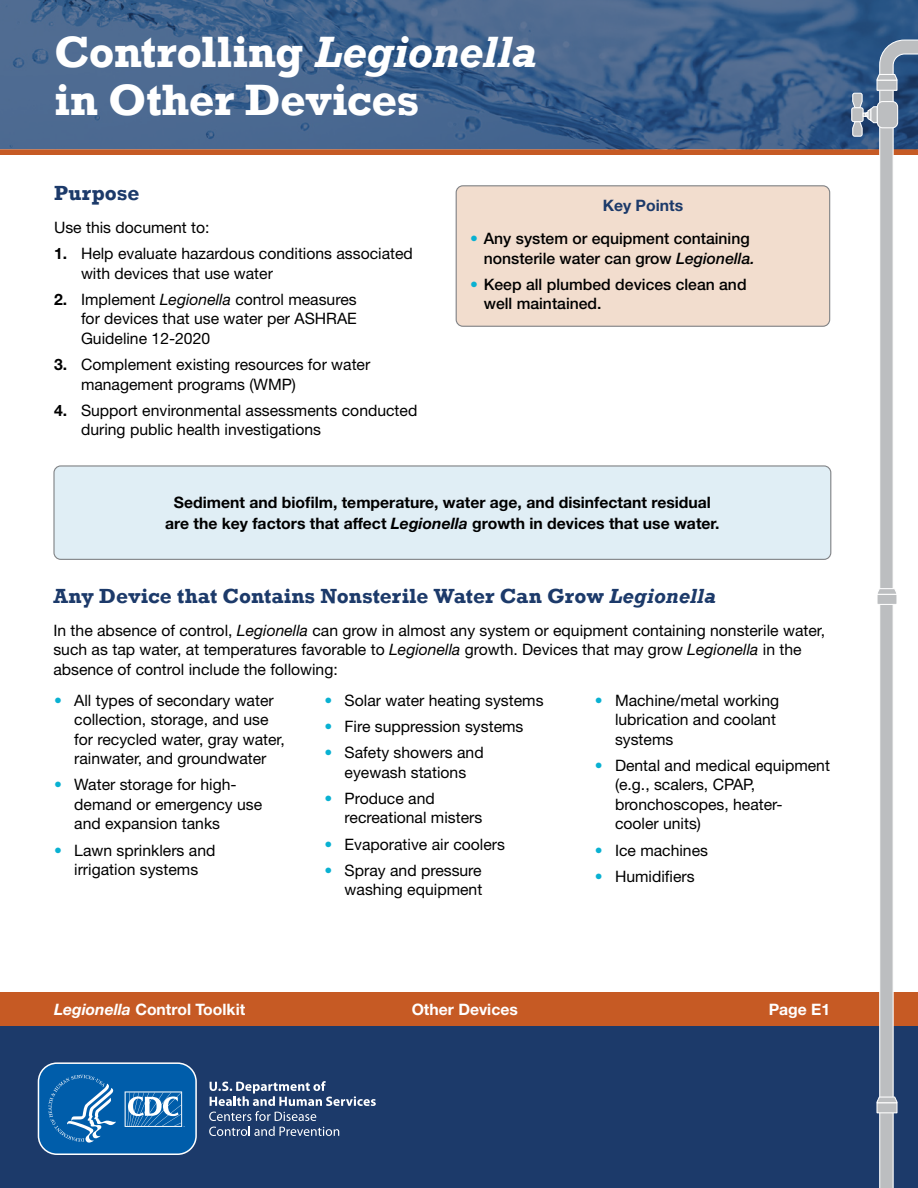
<style>
.page{position:relative;width:918px;height:1188px;background:#fff}
.page>*{position:absolute;margin:0;border:0;box-sizing:border-box;transform-origin:0 0}
.H1B{font:700 45px/48px "Rockwell";letter-spacing:-.01em;color:#fff}
.t1{font:700 21px "Rockwell";color:#1c3a6a}
.t2{font:15.75px/19.5px "Helvetica Neue LT Std";color:#000}
.P_Centered{font:700 15.75px/21px "Helvetica Neue LT Std";color:#000;text-align:center}
.t3{font:500 15.75px/19.5px "Helvetica Neue LT Std";color:#000}
.t4{font:700 15.75px "Helvetica Neue LT Std";color:#fff}
.H3_Callout{font:700 15.75px "Helvetica Neue LT Std";color:#1c3a6a}
.s1{font-style:italic}
.s2{font-weight:700}
.s3{color:#09b1d2}
</style>
<div class="page">
<div style="left:0;top:992px;width:918px;height:34px;background:#c65a24"></div>
<svg style="left:0;top:149px;width:879px;height:6px;background:#c35f2d"></svg>
<div style="left:0;top:1026px;width:918px;height:162px;background:#1c3a6a"></div>
<svg style="left:209px;top:1081px;width:167px;height:55px"></svg>
<svg style="left:37px;top:1062px;width:160px;height:93px;background:#2673b4"></svg>
<img style="left:0;top:0;width:918px;height:149px">
<svg style="left:879px;top:39px;width:39px;height:1149px"></svg>
<div style="left:877px;top:80px;width:20px;height:10px;background:#bcbec0"></div>
<div style="left:876px;top:80px;width:22px;height:11px;border:1px solid #fff"></div>
<svg style="left:876px;top:73px;width:22px;height:8px"></svg>
<div style="left:877px;top:1103px;width:20px;height:10px;background:#bcbec0"></div>
<div style="left:876px;top:1102px;width:22px;height:11px;border:1px solid #fff"></div>
<svg style="left:876px;top:1096px;width:22px;height:8px"></svg>
<div style="left:877px;top:594px;width:20px;height:10px;background:#bcbec0"></div>
<div style="left:876px;top:594px;width:22px;height:11px;border:1px solid #fff"></div>
<svg style="left:876px;top:588px;width:22px;height:7px"></svg>
<div style="left:851px;top:107px;width:13px;height:15px;border:1px solid #fff;border-radius:2px"></div>
<svg style="left:852px;top:92px;width:47px;height:45px;background:#929fb0"></svg>
<div style="left:456px;top:186px;width:374px;height:140px;background:#f2ddce;border-radius:7px"></div>
<div style="left:456px;top:185px;width:374px;height:142px;border:1px solid #808285;border-radius:7px"></div>
<div style="left:54px;top:466px;width:777px;height:93px;background:#e0eef5;border-radius:7px"></div>
<div style="left:53px;top:465px;width:778px;height:95px;border:1px solid #808285;border-radius:7px"></div>
<h1 class="H1B" style="left:54px;top:28px;width:484px">Controlling <span class="s1">Legionella </span>in Other Devices</h1>
<h2 class="t1" style="left:54px;top:180px;width:87px">Purpose</h2>
<p class="t2" style="left:54px;top:217px;width:157px">Use this document to:</p>
<p class="t2" style="left:81px;top:243px;width:333px;text-indent:-27px"><span class="s2">1.</span> Help evaluate hazardous conditions associated with devices that use water</p>
<p class="t2" style="left:81px;top:289px;width:277px;text-align:justify;text-indent:-27px"><span class="s2">2.</span> Implement <span class="s1">Legionella</span> control measures for devices that use water per ASHRAE Guideline 12-2020</p>
<p class="t2" style="left:81px;top:354px;width:291px;text-indent:-27px"><span class="s2">3.</span> Complement existing resources for water management programs (WMP)</p>
<p class="t2" style="left:81px;top:400px;width:338px;text-indent:-27px"><span class="s2">4.</span> Support environmental assessments conducted during public health investigations</p>
<h3 class="H3_Callout" style="left:603px;top:196px;width:82px">Key Points</h3>
<p class="t3" style="left:484px;top:229px;width:273px;text-indent:-14px"><span class="s3">•</span> Any system or equipment containing nonsterile water can grow <span class="s1">Legionella.</span></p>
<p class="t3" style="left:484px;top:274px;width:264px;text-indent:-14px"><span class="s3">•</span> Keep all plumbed devices clean and well maintained.</p>
<p class="P_Centered" style="left:165px;top:491px;width:556px">Sediment and biofilm, temperature, water age, and disinfectant residual are the key factors that affect <span class="s1">Legionella</span> growth in devices that use water.</p>
<h2 class="t1" style="left:53px;top:583px;width:664px">Any Device that Contains Nonsterile Water Can Grow <span class="s1">Legionella</span></h2>
<p class="t2" style="left:53px;top:620px;width:773px">In the absence of control, <span class="s1">Legionella</span> can grow in almost any system or equipment containing nonsterile water, such as tap water, at temperatures favorable to <span class="s1">Legionella</span> growth. Devices that may grow <span class="s1">Legionella</span> in the absence of control include the following:</p>
<p class="t2" style="left:74px;top:690px;width:212px;text-indent:-20px"><span class="s3">•</span> All types of secondary water collection, storage, and use for recycled water, gray water, rainwater, and groundwater</p>
<p class="t2" style="left:74px;top:775px;width:190px;text-indent:-20px"><span class="s3">•</span> Water storage for high&shy;demand or emergency use and expansion tanks</p>
<p class="t2" style="left:54px;top:840px;width:163px;text-align:center"><span class="s3">•</span> Lawn sprinklers and irrigation systems</p>
<p class="t2" style="left:324px;top:690px;width:221px"><span class="s3">•</span> Solar water heating systems</p>
<p class="t2" style="left:324px;top:716px;width:201px"><span class="s3">•</span> Fire suppression systems</p>
<p class="t2" style="left:324px;top:743px;width:161px;text-align:center"><span class="s3">•</span> Safety showers and eyewash stations</p>
<p class="t2" style="left:345px;top:788px;width:139px;text-indent:-20px"><span class="s3">•</span> Produce and recreational misters</p>
<p class="t2" style="left:324px;top:834px;width:182px"><span class="s3">•</span> Evaporative air coolers</p>
<p class="t2" style="left:324px;top:860px;width:159px;text-align:right"><span class="s3">•</span> Spray and pressure washing equipment</p>
<p class="t2" style="left:615px;top:690px;width:166px;text-indent:-20px"><span class="s3">•</span> Machine/metal working lubrication and coolant systems</p>
<p class="t2" style="left:615px;top:755px;width:217px;text-indent:-20px"><span class="s3">•</span> Dental and medical equipment (e.g., scalers, CPAP, bronchoscopes, heater&shy;cooler units)</p>
<p class="t2" style="left:595px;top:840px;width:115px"><span class="s3">•</span> Ice machines</p>
<p class="t2" style="left:595px;top:866px;width:101px"><span class="s3">•</span> Humidifiers</p>
<p class="t4" style="left:54px;top:999px;width:193px"><span class="s1">Legionella</span> Control Toolkit</p>
<p class="t4" style="left:412px;top:999px;width:108px">Other Devices</p>
<p class="t4" style="left:769px;top:999px;width:63px">Page E1</p>
</div>
